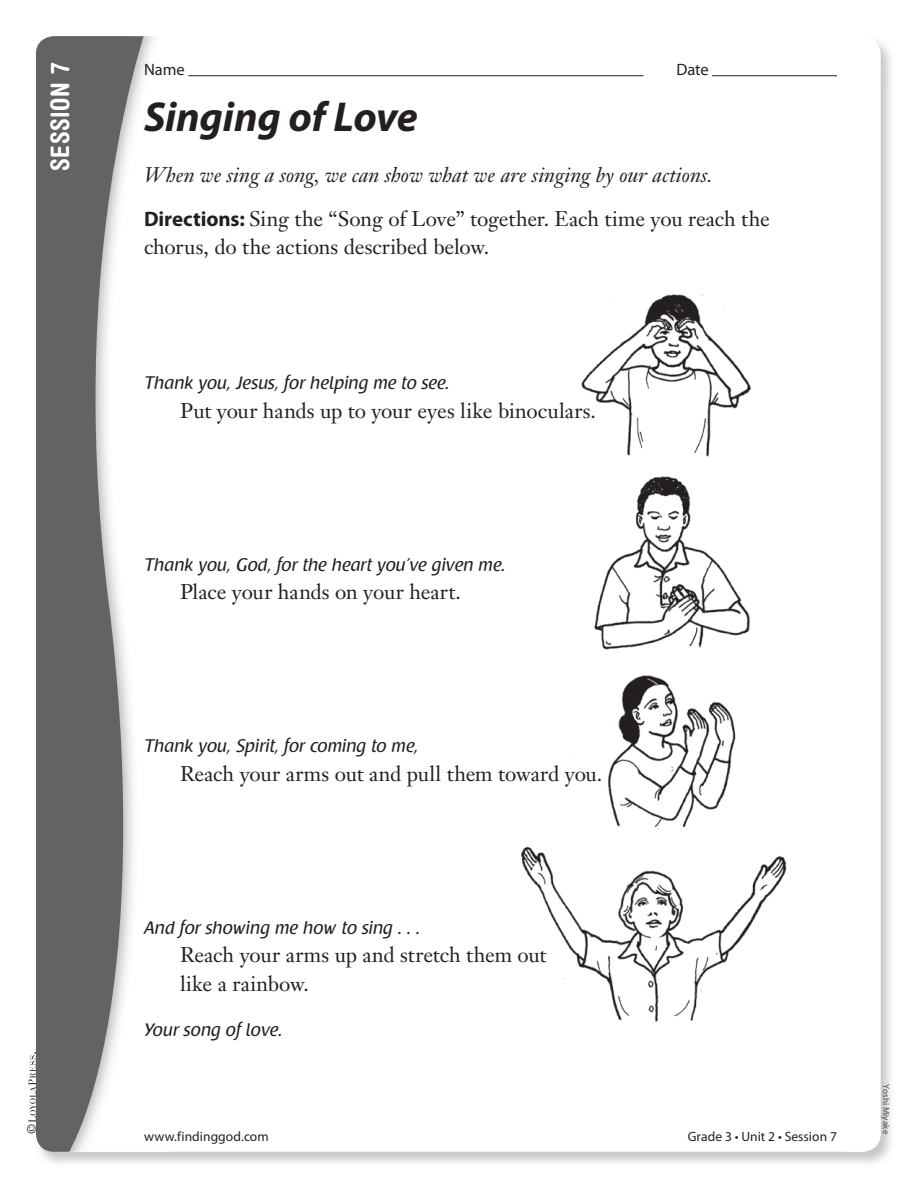
<style>
.page{position:relative;width:918px;height:1188px;background:#fff}
.page>*{position:absolute;margin:0;border:0;box-sizing:border-box;transform-origin:0 0}
.t1{font:italic 700 42px "Myriad Pro";letter-spacing:-.01em;color:#231f20}
.t2{font:700 condensed 25.5px "Helvetica Rounded LT Std";letter-spacing:.025em;color:#fff}
.t3{font:21px/28.5px "Janson Text LT Std";letter-spacing:-.005em;color:#231f20}
.t4{font:italic 21px "FL Janson Text LT Std";color:#231f20}
.t5{font:18px "Raspoutine Classic";letter-spacing:.005em;color:#231f20}
.t6{font:16.5px "Myriad Pro";letter-spacing:-.01em;color:#231f20}
.t7{font:13.5px "Myriad Pro";letter-spacing:.005em;color:#231f20}
.t8{font:12px "Janson Text LT Std";color:#231f20}
.t9{font:9px "Myriad Pro";letter-spacing:.015em;color:#4b4c4d}
.s1{font-family:"Myriad Pro";font-weight:700}
</style>
<div class="page">
<svg style="left:36px;top:36px;width:118px;height:1116px;fill:#636366"></svg>
<img style="left:521px;top:294px;width:266px;height:728px">
<svg style="left:28px;top:1052px;width:8px;height:70px"></svg>
<hr style="left:188px;top:75px;width:456px;height:1px;background:#231f20">
<hr style="left:712px;top:75px;width:125px;height:1px;background:#231f20">
<p class="t2" style="left:44px;top:171px;width:110px;rotate:-90deg">SESSION 7</p>
<p class="t8" style="left:24px;top:1134px;width:12px;rotate:-90deg">©</p>
<p class="t6" style="left:144px;top:60px;width:42px">Name</p>
<p class="t6" style="left:677px;top:60px;width:34px">Date</p>
<h1 class="t1" style="left:144px;top:89px;width:275px">Singing of Love</h1>
<p class="t4" style="left:144px;top:162px;width:570px">When we sing a song, we can show what we are singing by our actions.</p>
<p class="t3" style="left:144px;top:204px;width:627px"><span class="s1">Directions:</span> Sing the “Song of Love” together. Each time you reach the chorus, do the actions described below.</p>
<p class="t5" style="left:144px;top:373px;width:307px">Thank you, Jesus, for helping me to see.</p>
<p class="t3" style="left:180px;top:396px;width:417px">Put your hands up to your eyes like binoculars.</p>
<p class="t5" style="left:144px;top:555px;width:363px">Thank you, God, for the heart you’ve given me.</p>
<p class="t3" style="left:180px;top:578px;width:283px">Place your hands on your heart.</p>
<p class="t5" style="left:144px;top:736px;width:276px">Thank you, Spirit, for coming to me,</p>
<p class="t3" style="left:180px;top:759px;width:424px">Reach your arms out and pull them toward you.</p>
<p class="t5" style="left:144px;top:918px;width:278px">And for showing me how to sing . . .</p>
<p class="t3" style="left:180px;top:941px;width:368px">Reach your arms up and stretch them out like a rainbow.</p>
<p class="t5" style="left:144px;top:1020px;width:140px">Your song of love.</p>
<p class="t7" style="left:144px;top:1128px;width:126px">www.findinggod.com</p>
<p class="t7" style="left:688px;top:1128px;width:151px">Grade 3 • Unit 2 • Session 7</p>
<p class="t9" style="left:892px;top:1084px;width:51px;rotate:90deg">Yoshi Miyake</p>
</div>
